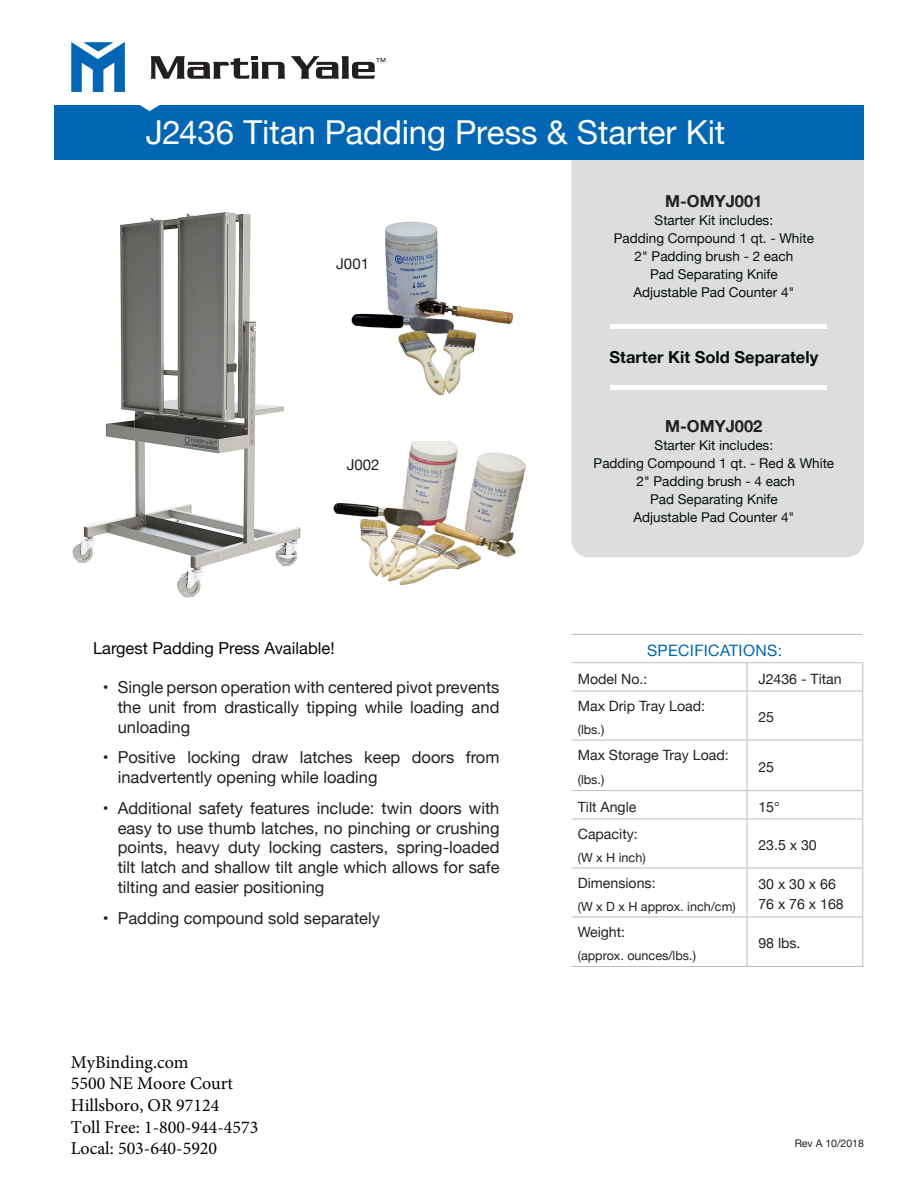
<style>
.page{position:relative;width:918px;height:1188px;background:#fff}
.page>*{position:absolute;margin:0;border:0;box-sizing:border-box;transform-origin:0 0}
.t1{font:33px "Helvetica Neue";letter-spacing:-.005em;color:#fff}
.t2{font:18px/21.6px "Minion Pro";color:#000}
.t3{font:16.5px/19.8px "Helvetica Neue";color:#231f20;text-align:justify}
.t4{font:16.5px "Helvetica Neue";color:#050806}
.t5{font:700 16.5px "Helvetica Neue";color:#080d0b}
.t6{font:700 16.5px "Helvetica Neue";color:#231f20}
.t7{font:15.75px "Helvetica Neue";letter-spacing:.025em;color:#0166b3}
.t8{font:15px "Helvetica Neue";color:#231f20}
.t9{font:14.1px "Helvetica Neue";color:#231f20}
.t10{font:13.5px "Helvetica Neue";color:#080d0b}
.t11{font:12.6px "Helvetica Neue";color:#231f20}
.t12{font:10.5px "Helvetica Neue";color:#231f20}
</style>
<div class="page">
<img style="left:72px;top:212px;width:229px;height:386px">
<img style="left:333px;top:441px;width:193px;height:145px">
<img style="left:351px;top:221px;width:162px;height:174px">
<div style="left:571px;top:160px;width:293px;height:397px;background:#dcdddf"></div>
<svg style="left:150px;top:56px;width:235px;height:23px"></svg>
<svg style="left:71px;top:42px;width:54px;height:50px"></svg>
<div style="left:54px;top:105px;width:810px;height:55px;background:#0166b3"></div>
<svg style="left:140px;top:105px;width:20px;height:6px"></svg>
<hr style="left:572px;top:634px;width:175px;height:1px;background:#bcbdc0">
<hr style="left:747px;top:634px;width:116px;height:1px;background:#bcbdc0">
<hr style="left:572px;top:662px;width:175px;height:1px;background:#bcbdc0">
<hr style="left:747px;top:662px;width:116px;height:1px;background:#bcbdc0">
<svg style="left:747px;top:663px;width:1px;height:28px"></svg>
<svg style="left:862px;top:663px;width:1px;height:28px"></svg>
<hr style="left:572px;top:691px;width:175px;height:1px;background:#bcbdc0">
<hr style="left:747px;top:691px;width:116px;height:1px;background:#bcbdc0">
<hr style="left:747px;top:692px;width:1px;height:48px;background:#bcbdc0">
<hr style="left:862px;top:692px;width:1px;height:48px;background:#bcbdc0">
<hr style="left:572px;top:740px;width:175px;height:1px;background:#bcbdc0">
<hr style="left:747px;top:740px;width:116px;height:1px;background:#bcbdc0">
<hr style="left:747px;top:741px;width:1px;height:49px;background:#bcbdc0">
<hr style="left:862px;top:741px;width:1px;height:49px;background:#bcbdc0">
<hr style="left:572px;top:790px;width:175px;height:1px;background:#bcbdc0">
<hr style="left:747px;top:790px;width:116px;height:1px;background:#bcbdc0">
<svg style="left:747px;top:791px;width:1px;height:27px"></svg>
<svg style="left:862px;top:791px;width:1px;height:27px"></svg>
<hr style="left:572px;top:818px;width:175px;height:1px;background:#bcbdc0">
<hr style="left:747px;top:818px;width:116px;height:1px;background:#bcbdc0">
<hr style="left:747px;top:819px;width:1px;height:48px;background:#bcbdc0">
<hr style="left:862px;top:819px;width:1px;height:48px;background:#bcbdc0">
<hr style="left:572px;top:867px;width:175px;height:1px;background:#bcbdc0">
<hr style="left:747px;top:867px;width:116px;height:1px;background:#bcbdc0">
<hr style="left:747px;top:868px;width:1px;height:49px;background:#bcbdc0">
<hr style="left:862px;top:868px;width:1px;height:49px;background:#bcbdc0">
<hr style="left:572px;top:917px;width:175px;height:1px;background:#bcbdc0">
<hr style="left:747px;top:917px;width:116px;height:1px;background:#bcbdc0">
<hr style="left:747px;top:917px;width:1px;height:49px;background:#bcbdc0">
<hr style="left:862px;top:917px;width:1px;height:49px;background:#bcbdc0">
<hr style="left:572px;top:966px;width:175px;height:1px;background:#bcbdc0">
<hr style="left:747px;top:966px;width:116px;height:1px;background:#bcbdc0">
<div style="left:610px;top:324px;width:217px;height:5px;background:#fff"></div>
<hr style="left:610px;top:386px;width:217px;height:4px;background:#fff">
<p class="t1" style="left:146px;top:109px;width:581px">J2436 Titan Padding Press &amp; Starter Kit</p>
<p class="t8" style="left:336px;top:253px;width:34px">J001</p>
<p class="t8" style="left:347px;top:454px;width:34px">J002</p>
<p class="t4" style="left:93px;top:637px;width:243px">Largest Padding Press Available!</p>
<p class="t3" style="left:118px;top:678px;width:383px;text-indent:-15px">• Single person operation with centered pivot prevents the unit from drastically tipping while loading and unloading</p>
<p class="t3" style="left:118px;top:749px;width:383px;text-indent:-15px">• Positive locking draw latches keep doors from inadvertently opening while loading</p>
<p class="t3" style="left:118px;top:799px;width:383px;text-indent:-15px">• Additional safety features include: twin doors with easy to use thumb latches, no pinching or crushing points, heavy duty locking casters, spring-loaded tilt latch and shallow tilt angle which allows for safe tilting and easier positioning</p>
<p class="t3" style="left:103px;top:909px;width:279px">• Padding compound sold separately</p>
<p class="t2" style="left:71px;top:1051px;width:189px">MyBinding.com<br>5500 NE Moore Court<br>Hillsboro, OR 97124<br>Toll Free: 1-800-944-4573<br>Local: 503-640-5920</p>
<p class="t6" style="left:665px;top:188px;width:99px">M-OMYJ001</p>
<p class="t10" style="left:655px;top:211px;width:120px">Starter Kit includes:</p>
<p class="t10" style="left:614px;top:229px;width:202px">Padding Compound 1 qt. - White</p>
<p class="t10" style="left:635px;top:247px;width:160px">2" Padding brush - 2 each</p>
<p class="t10" style="left:650px;top:265px;width:129px">Pad Separating Knife</p>
<p class="t10" style="left:634px;top:283px;width:162px">Adjustable Pad Counter 4"</p>
<p class="t5" style="left:610px;top:344px;width:210px">Starter Kit Sold Separately</p>
<p class="t6" style="left:665px;top:413px;width:99px">M-OMYJ002</p>
<p class="t10" style="left:655px;top:436px;width:120px">Starter Kit includes:</p>
<p class="t10" style="left:594px;top:454px;width:242px">Padding Compound 1 qt. - Red &amp; White</p>
<p class="t10" style="left:637px;top:472px;width:160px">2" Padding brush - 4 each</p>
<p class="t10" style="left:650px;top:490px;width:129px">Pad Separating Knife</p>
<p class="t10" style="left:634px;top:508px;width:162px">Adjustable Pad Counter 4"</p>
<p class="t7" style="left:647px;top:639px;width:137px">SPECIFICATIONS:</p>
<p class="t9" style="left:578px;top:668px;width:71px">Model No.:</p>
<p class="t9" style="left:758px;top:668px;width:85px">J2436 - Titan</p>
<p class="t9" style="left:578px;top:696px;width:129px">Max Drip Tray Load:</p>
<p class="t11" style="left:578px;top:720px;width:28px">(lbs.)</p>
<p class="t9" style="left:758px;top:707px;width:17px">25</p>
<p class="t9" style="left:578px;top:745px;width:153px">Max Storage Tray Load:</p>
<p class="t11" style="left:578px;top:771px;width:28px">(lbs.)</p>
<p class="t9" style="left:758px;top:757px;width:17px">25</p>
<p class="t9" style="left:578px;top:796px;width:60px">Tilt Angle</p>
<p class="t9" style="left:758px;top:796px;width:23px">15°</p>
<p class="t9" style="left:578px;top:824px;width:62px">Capacity:</p>
<p class="t11" style="left:578px;top:848px;width:69px">(W x H inch)</p>
<p class="t9" style="left:758px;top:835px;width:60px">23.5 x 30</p>
<p class="t9" style="left:578px;top:873px;width:79px">Dimensions:</p>
<p class="t11" style="left:578px;top:897px;width:159px">(W x D x H approx. inch/cm)</p>
<p class="t9" style="left:578px;top:922px;width:49px">Weight:</p>
<p class="t11" style="left:578px;top:946px;width:120px">(approx. ounces/lbs.)</p>
<p class="t9" style="left:758px;top:874px;width:79px">30 x 30 x 66</p>
<p class="t9" style="left:758px;top:894px;width:87px">76 x 76 x 168</p>
<p class="t9" style="left:758px;top:933px;width:44px">98 lbs.</p>
<p class="t12" style="left:795px;top:1136px;width:71px">Rev A 10/2018</p>
</div>
